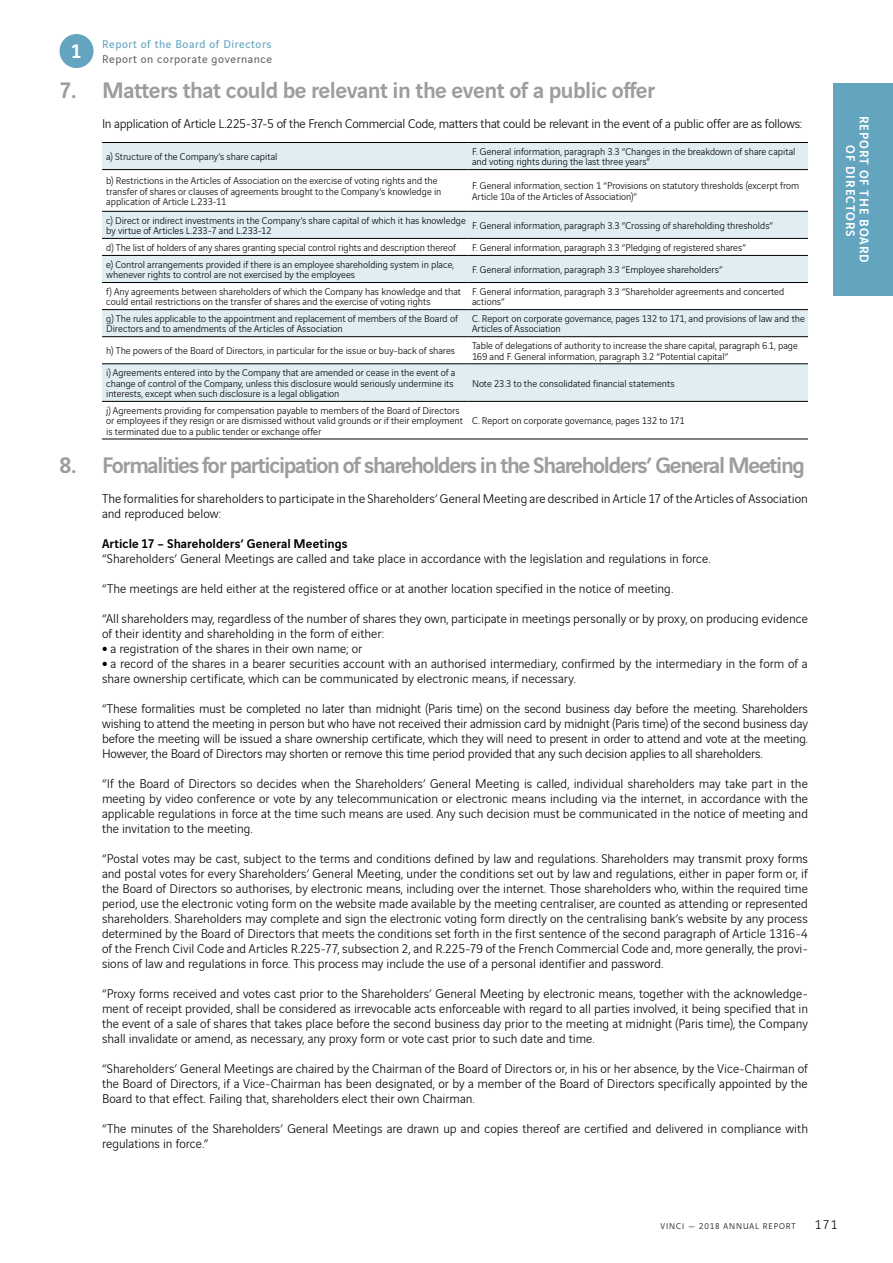
<style>
.page{position:relative;width:893px;height:1263px;background:#fff}
.page>*{position:absolute;margin:0;border:0;box-sizing:border-box;transform-origin:0 0}
.t1{font:500 24px "Vinci Sans";letter-spacing:-.055em;color:#9d9d9c}
.t2{font:500 24px "Vinci Sans";letter-spacing:-.02em;color:#9d9d9c}
.t3{font:300 13.5px/15px "Vinci Sans";color:#000;text-align:justify}
.t4{font:300 13.5px "Vinci Sans";letter-spacing:-.02em;color:#000}
.t5{font:500 13.5px "Vinci Sans";letter-spacing:.005em;color:#000}
.t6{font:500 13.5px/13.5px "Vinci Sans";letter-spacing:.075em;color:#fff;text-align:center}
.t7{font:12px/15px "Vinci Sans";letter-spacing:.05em;color:#63a4bf;text-align:right}
.t8{font:300 10.5px/10.5px "Vinci Sans";color:#000}
.t9{font:300 9px "Vinci Sans";letter-spacing:.1em;color:#000}
.s1{color:#646363}
.s2{font-weight:400;font-size:9px}
</style>
<div class="page">
<svg style="left:102px;top:143px;width:706px;height:258px;fill:#e0edf2"></svg>
<hr style="left:102px;top:169px;width:366px;height:1px;background:#000">
<hr style="left:468px;top:169px;width:340px;height:1px;background:#000">
<hr style="left:102px;top:211px;width:366px;height:1px;background:#000">
<hr style="left:468px;top:211px;width:340px;height:1px;background:#000">
<hr style="left:102px;top:238px;width:366px;height:1px;background:#000">
<hr style="left:468px;top:238px;width:340px;height:1px;background:#000">
<hr style="left:102px;top:255px;width:366px;height:1px;background:#000">
<hr style="left:468px;top:255px;width:340px;height:1px;background:#000">
<hr style="left:102px;top:282px;width:366px;height:1px;background:#000">
<hr style="left:468px;top:282px;width:340px;height:1px;background:#000">
<hr style="left:102px;top:309px;width:366px;height:1px;background:#000">
<hr style="left:468px;top:309px;width:340px;height:1px;background:#000">
<hr style="left:102px;top:336px;width:366px;height:1px;background:#000">
<hr style="left:468px;top:336px;width:340px;height:1px;background:#000">
<hr style="left:102px;top:363px;width:366px;height:1px;background:#000">
<hr style="left:468px;top:363px;width:340px;height:1px;background:#000">
<hr style="left:102px;top:401px;width:366px;height:1px;background:#000">
<hr style="left:468px;top:401px;width:340px;height:1px;background:#000">
<hr style="left:102px;top:142px;width:366px;height:1px;background:#000">
<hr style="left:468px;top:142px;width:340px;height:1px;background:#000">
<hr style="left:102px;top:439px;width:366px;height:1px;background:#000">
<hr style="left:468px;top:439px;width:340px;height:1px;background:#000">
<div style="left:833px;top:83px;width:60px;height:212px;background:#63a4bf"></div>
<div style="left:60px;top:34px;width:34px;height:34px;background:#63a4bf;border-radius:50%"></div>
<p class="t7" style="left:71px;top:36px;width:202px">Report of the Board of Directors<br><sup>1</sup> <span class="s1">Report on corporate governance</span></p>
<h1 class="t2" style="left:60px;top:71px;width:597px">7. Matters that could be relevant in the event of a public offer</h1>
<p class="t4" style="left:102px;top:114px;width:702px">In application of Article L.225-37-5 of the French Commercial Code, matters that could be relevant in the event of a public offer are as follows:</p>
<p class="t8" style="left:106px;top:151px;width:173px">a) Structure of the Company’s share capital</p>
<p class="t8" style="left:472px;top:145px;width:325px">F. General information, paragraph 3.3 “Changes in the breakdown of share capital and voting rights during the last three years”</p>
<p class="t8" style="left:106px;top:174px;width:337px">b) Restrictions in the Articles of Association on the exercise of voting rights and the transfer of shares or clauses of agreements brought to the Company’s knowledge in application of Article L.233-11</p>
<p class="t8" style="left:472px;top:180px;width:329px">F. General information, section 1 “Provisions on statutory thresholds (excerpt from<br>Article 10a of the Articles of Association)”</p>
<p class="t8" style="left:106px;top:214px;width:361px">c) Direct or indirect investments in the Company’s share capital of which it has knowledge by virtue of Articles L.233-7 and L.233-12</p>
<p class="t8" style="left:472px;top:219px;width:303px">F. General information, paragraph 3.3 “Crossing of shareholding thresholds”</p>
<p class="t8" style="left:106px;top:241px;width:351px">d) The list of holders of any shares granting special control rights and description thereof</p>
<p class="t8" style="left:472px;top:241px;width:276px">F. General information, paragraph 3.3 “Pledging of registered shares”</p>
<p class="t8" style="left:106px;top:258px;width:349px">e) Control arrangements provided if there is an employee shareholding system in place, whenever rights to control are not exercised by the employees</p>
<p class="t8" style="left:472px;top:263px;width:252px">F. General information, paragraph 3.3 “Employee shareholders”</p>
<p class="t8" style="left:106px;top:285px;width:356px">f) Any agreements between shareholders of which the Company has knowledge and that could entail restrictions on the transfer of shares and the exercise of voting rights</p>
<p class="t8" style="left:472px;top:285px;width:314px">F. General information, paragraph 3.3 “Shareholder agreements and concerted actions”</p>
<p class="t8" style="left:106px;top:312px;width:353px">g) The rules applicable to the appointment and replacement of members of the Board of<br>Directors and to amendments of the Articles of Association</p>
<p class="t8" style="left:472px;top:312px;width:334px">C. Report on corporate governance, pages 132 to 171, and provisions of law and the<br>Articles of Association</p>
<p class="t8" style="left:106px;top:345px;width:350px">h) The powers of the Board of Directors, in particular for the issue or buy-back of shares</p>
<p class="t8" style="left:472px;top:339px;width:327px">Table of delegations of authority to increase the share capital, paragraph 6.1, page<br>169 and F. General information, paragraph 3.2 “Potential capital”</p>
<p class="t8" style="left:106px;top:367px;width:351px">i) Agreements entered into by the Company that are amended or cease in the event of a change of control of the Company, unless this disclosure would seriously undermine its interests, except when such disclosure is a legal obligation</p>
<p class="t8" style="left:472px;top:377px;width:204px">Note 23.3 to the consolidated financial statements</p>
<p class="t8" style="left:106px;top:404px;width:358px">j) Agreements providing for compensation payable to members of the Board of Directors or employees if they resign or are dismissed without valid grounds or if their employment is terminated due to a public tender or exchange offer</p>
<p class="t8" style="left:472px;top:415px;width:214px">C. Report on corporate governance, pages 132 to 171</p>
<h1 class="t1" style="left:60px;top:446px;width:747px">8. Formalities for participation of shareholders in the Shareholders’ General Meeting</h1>
<p class="t3" style="left:102px;top:490px;width:707px">The formalities for shareholders to participate in the Shareholders’ General Meeting are described in Article 17 of the Articles of Association and reproduced below:</p>
<p class="t5" style="left:102px;top:533px;width:247px">Article 17 – Shareholders’ General Meetings</p>
<p class="t3" style="left:102px;top:550px;width:610px">“Shareholders’ General Meetings are called and take place in accordance with the legislation and regulations in force.</p>
<p class="t3" style="left:102px;top:580px;width:573px">“The meetings are held either at the registered office or at another location specified in the notice of meeting.</p>
<p class="t3" style="left:102px;top:610px;width:707px;text-align:left">“All shareholders may, regardless of the number of shares they own, participate in meetings personally or by proxy, on producing evidence of their identity and shareholding in the form of either:<br><span class="s2">ˇ</span> a registration of the shares in their own name; or<br><span class="s2">ˇ</span> a record of the shares in a bearer securities account with an authorised intermediary, confirmed by the intermediary in the form of a share ownership certificate, which can be communicated by electronic means, if necessary.</p>
<p class="t3" style="left:102px;top:700px;width:707px">“These formalities must be completed no later than midnight (Paris time) on the second business day before the meeting. Shareholders wishing to attend the meeting in person but who have not received their admission card by midnight (Paris time) of the second business day before the meeting will be issued a share ownership certificate, which they will need to present in order to attend and vote at the meeting.<br>However, the Board of Directors may shorten or remove this time period provided that any such decision applies to all shareholders.</p>
<p class="t3" style="left:102px;top:775px;width:707px">“If the Board of Directors so decides when the Shareholders’ General Meeting is called, individual shareholders may take part in the meeting by video conference or vote by any telecommunication or electronic means including via the internet, in accordance with the applicable regulations in force at the time such means are used. Any such decision must be communicated in the notice of meeting and the invitation to the meeting.</p>
<p class="t3" style="left:102px;top:850px;width:707px">“Postal votes may be cast, subject to the terms and conditions defined by law and regulations. Shareholders may transmit proxy forms and postal votes for every Shareholders’ General Meeting, under the conditions set out by law and regulations, either in paper form or, if the Board of Directors so authorises, by electronic means, including over the internet. Those shareholders who, within the required time period, use the electronic voting form on the website made available by the meeting centraliser, are counted as attending or represented shareholders. Shareholders may complete and sign the electronic voting form directly on the centralising bank’s website by any process determined by the Board of Directors that meets the conditions set forth in the first sentence of the second paragraph of Article 1316-4 of the French Civil Code and Articles R.225-77, subsection 2, and R.225-79 of the French Commercial Code and, more generally, the provi&shy;sions of law and regulations in force. This process may include the use of a personal identifier and password.</p>
<p class="t3" style="left:102px;top:985px;width:707px">“Proxy forms received and votes cast prior to the Shareholders’ General Meeting by electronic means, together with the acknowledge&shy;ment of receipt provided, shall be considered as irrevocable acts enforceable with regard to all parties involved, it being specified that in the event of a sale of shares that takes place before the second business day prior to the meeting at midnight (Paris time), the Company shall invalidate or amend, as necessary, any proxy form or vote cast prior to such date and time.</p>
<p class="t3" style="left:102px;top:1060px;width:707px">“Shareholders’ General Meetings are chaired by the Chairman of the Board of Directors or, in his or her absence, by the Vice-Chairman of the Board of Directors, if a Vice-Chairman has been designated, or by a member of the Board of Directors specifically appointed by the Board to that effect. Failing that, shareholders elect their own Chairman.</p>
<p class="t3" style="left:102px;top:1120px;width:707px">“The minutes of the Shareholders’ General Meetings are drawn up and copies thereof are certified and delivered in compliance with regulations in force.”</p>
<p class="t6" style="left:872px;top:116px;width:148px;rotate:90deg">REPORT OF THE BOARD<br>OF DIRECTORS</p>
<p class="t9" style="left:661px;top:1219px;width:137px">VINCI — 2018 ANNUAL REPORT</p>
<p class="t3" style="left:815px;top:1216px;width:24px">171</p>
</div>
